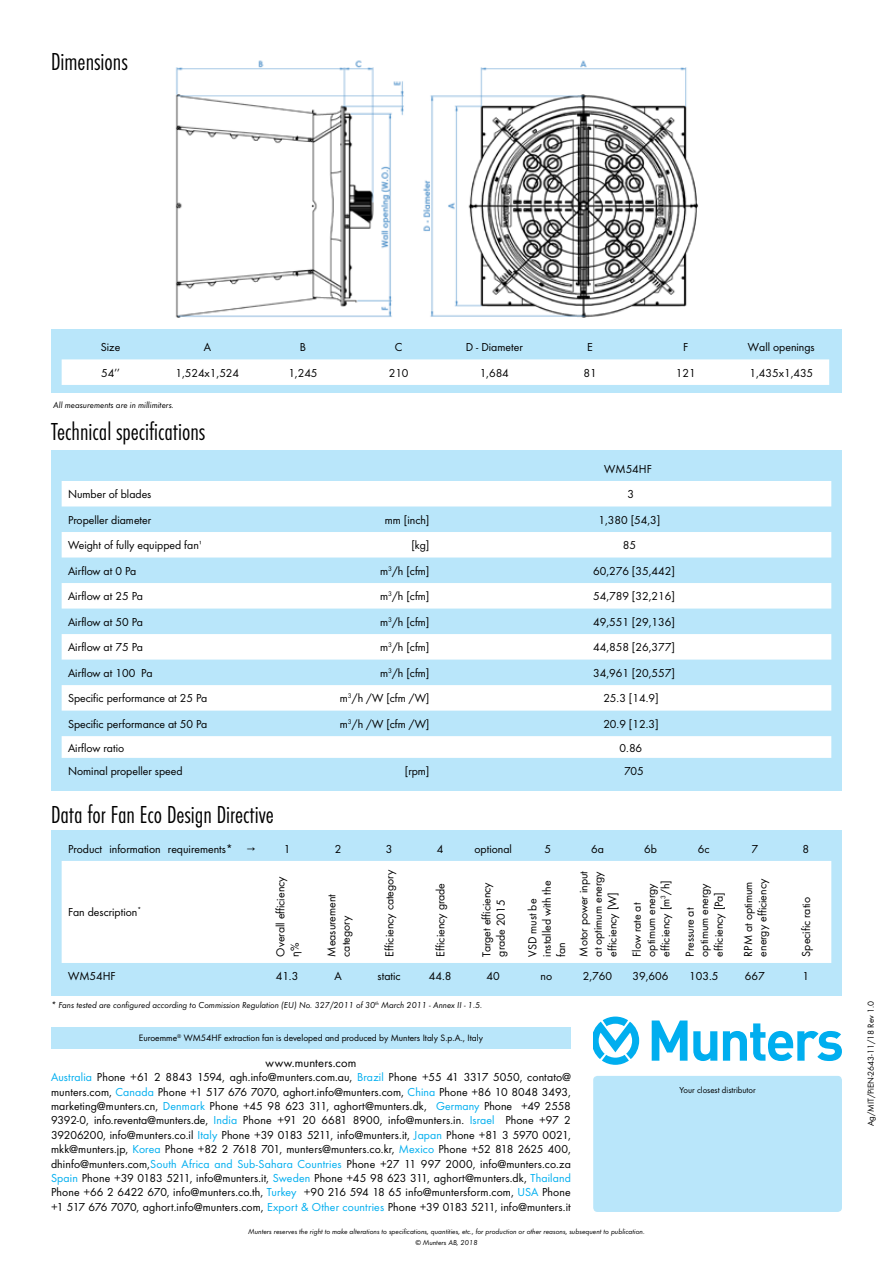
<style>
.page{position:relative;width:893px;height:1263px;background:#fff}
.page>*{position:absolute;margin:0;border:0;box-sizing:border-box;transform-origin:0 0}
.t1{font:300 25.5px "Futura Con";color:#000}
.t2{font:12.75px "Futura Boo";letter-spacing:.01em;color:#000}
.t3{font:12px/14.4px "Futura Boo";color:#000}
.t4{font:9.6px "Futura Boo";color:#000}
.t5{font:9px "Futura Boo Obl";color:#000}
.t6{font:9px "Futura Boo";color:#000}
.t7{font:7.5px/10.8px "Futura Boo Obl";color:#000;text-align:center}
.s1{color:#00aeef}
</style>
<div class="page">
<div style="left:51px;top:1027px;width:520px;height:21px;background:#b9e6fa"></div>
<div style="left:51px;top:329px;width:791px;height:63px;background:#b9e6fa"></div>
<div style="left:51px;top:450px;width:791px;height:340px;background:#b9e6fa"></div>
<div style="left:51px;top:830px;width:791px;height:166px;background:#b9e6fa"></div>
<div style="left:593px;top:1076px;width:249px;height:136px;background:#b9e6fa;border-radius:4px"></div>
<div style="left:62px;top:359px;width:767px;height:26px;background:#fff"></div>
<svg style="left:62px;top:481px;width:769px;height:277px;fill:#fff"></svg>
<svg style="left:652px;top:1020px;width:35px;height:41px"></svg>
<svg style="left:693px;top:1031px;width:24px;height:30px"></svg>
<svg style="left:723px;top:1023px;width:119px;height:38px"></svg>
<svg style="left:593px;top:1016px;width:46px;height:49px"></svg>
<img style="left:175px;top:60px;width:524px;height:258px">
<div style="left:62px;top:861px;width:769px;height:102px;background:#fff"></div>
<h1 class="t1" style="left:51px;top:47px;width:78px">Dimensions</h1>
<p class="t3" style="left:101px;top:340px;width:21px">Size</p>
<p class="t3" style="left:204px;top:340px;width:9px">A</p>
<p class="t3" style="left:300px;top:340px;width:8px">B</p>
<p class="t3" style="left:395px;top:340px;width:9px">C</p>
<p class="t3" style="left:466px;top:340px;width:58px">D - Diameter</p>
<p class="t3" style="left:587px;top:340px;width:7px">E</p>
<p class="t3" style="left:683px;top:340px;width:7px">F</p>
<p class="t3" style="left:748px;top:340px;width:68px">Wall openings</p>
<p class="t3" style="left:101px;top:365px;width:20px">54’’</p>
<p class="t3" style="left:175px;top:365px;width:65px">1,524x1,524</p>
<p class="t3" style="left:288px;top:365px;width:31px">1,245</p>
<p class="t3" style="left:389px;top:365px;width:21px">210</p>
<p class="t3" style="left:480px;top:365px;width:31px">1,684</p>
<p class="t3" style="left:583px;top:365px;width:15px">81</p>
<p class="t3" style="left:676px;top:365px;width:21px">121</p>
<p class="t3" style="left:749px;top:365px;width:65px">1,435x1,435</p>
<p class="t5" style="left:53px;top:399px;width:122px">All measurements are in millimiters.</p>
<h1 class="t1" style="left:51px;top:417px;width:156px">Technical specifications</h1>
<p class="t3" style="left:604px;top:461px;width:49px">WM54HF</p>
<p class="t3" style="left:68px;top:487px;width:85px">Number of blades</p>
<p class="t3" style="left:628px;top:487px;width:8px">3</p>
<p class="t3" style="left:68px;top:512px;width:85px">Propeller diameter</p>
<p class="t3" style="left:385px;top:512px;width:46px">mm [inch]</p>
<p class="t3" style="left:598px;top:512px;width:63px">1,380 [54,3]</p>
<p class="t3" style="left:68px;top:538px;width:136px">Weight of fully equipped fan1</p>
<p class="t3" style="left:411px;top:538px;width:20px">[kg]</p>
<p class="t3" style="left:623px;top:538px;width:15px">85</p>
<p class="t3" style="left:68px;top:563px;width:70px">Airflow at 0 Pa</p>
<p class="t3" style="left:380px;top:563px;width:51px">m<sup>3</sup>/h [cfm]</p>
<p class="t3" style="left:593px;top:563px;width:83px">60,276 [35,442]</p>
<p class="t3" style="left:68px;top:589px;width:76px">Airflow at 25 Pa</p>
<p class="t3" style="left:380px;top:589px;width:51px">m<sup>3</sup>/h [cfm]</p>
<p class="t3" style="left:593px;top:589px;width:83px">54,789 [32,216]</p>
<p class="t3" style="left:68px;top:614px;width:76px">Airflow at 50 Pa</p>
<p class="t3" style="left:380px;top:614px;width:51px">m<sup>3</sup>/h [cfm]</p>
<p class="t3" style="left:593px;top:614px;width:83px">49,551 [29,136]</p>
<p class="t3" style="left:68px;top:640px;width:76px">Airflow at 75 Pa</p>
<p class="t3" style="left:380px;top:640px;width:51px">m<sup>3</sup>/h [cfm]</p>
<p class="t3" style="left:593px;top:640px;width:83px">44,858 [26,377]</p>
<p class="t3" style="left:68px;top:665px;width:86px">Airflow at 100 Pa</p>
<p class="t3" style="left:380px;top:665px;width:51px">m<sup>3</sup>/h [cfm]</p>
<p class="t3" style="left:593px;top:665px;width:83px">34,961 [20,557]</p>
<p class="t3" style="left:68px;top:691px;width:141px">Specific performance at 25 Pa</p>
<p class="t3" style="left:340px;top:691px;width:91px">m<sup>3</sup>/h /W [cfm /W]</p>
<p class="t3" style="left:603px;top:691px;width:57px">25.3 [14.9]</p>
<p class="t3" style="left:68px;top:717px;width:141px">Specific performance at 50 Pa</p>
<p class="t3" style="left:340px;top:717px;width:91px">m<sup>3</sup>/h /W [cfm /W]</p>
<p class="t3" style="left:603px;top:717px;width:57px">20.9 [12.3]</p>
<p class="t3" style="left:68px;top:740px;width:58px">Airflow ratio</p>
<p class="t3" style="left:620px;top:740px;width:24px">0.86</p>
<p class="t3" style="left:68px;top:764px;width:116px">Nominal propeller speed</p>
<p class="t3" style="left:405px;top:764px;width:26px">[rpm]</p>
<p class="t3" style="left:624px;top:764px;width:21px">705</p>
<h1 class="t1" style="left:51px;top:800px;width:224px">Data for Fan Eco Design Directive</h1>
<p class="t3" style="left:68px;top:841px;width:189px">Product information requirements* →</p>
<p class="t3" style="left:284px;top:841px;width:8px">1</p>
<p class="t3" style="left:335px;top:841px;width:8px">2</p>
<p class="t3" style="left:386px;top:841px;width:8px">3</p>
<p class="t3" style="left:437px;top:841px;width:8px">4</p>
<p class="t3" style="left:475px;top:841px;width:39px">optional</p>
<p class="t3" style="left:545px;top:841px;width:8px">5</p>
<p class="t3" style="left:591px;top:841px;width:14px">6a</p>
<p class="t3" style="left:644px;top:841px;width:14px">6b</p>
<p class="t3" style="left:698px;top:841px;width:13px">6c</p>
<p class="t3" style="left:751px;top:841px;width:8px">7</p>
<p class="t3" style="left:802px;top:841px;width:8px">8</p>
<p class="t3" style="left:68px;top:905px;width:75px">Fan description<sup>*</sup></p>
<p class="t3" style="left:273px;top:956px;width:82px;rotate:-90deg">Overall efficiency η%</p>
<p class="t3" style="left:324px;top:956px;width:64px;rotate:-90deg">Measurement category</p>
<p class="t3" style="left:382px;top:956px;width:89px;rotate:-90deg">Efficiency category</p>
<p class="t3" style="left:433px;top:956px;width:75px;rotate:-90deg">Efficiency grade</p>
<p class="t3" style="left:479px;top:956px;width:76px;rotate:-90deg">Target efficiency grade 2015</p>
<p class="t3" style="left:525px;top:956px;width:77px;rotate:-90deg">VSD must be installed with the fan</p>
<p class="t3" style="left:576px;top:956px;width:87px;text-align:justify;rotate:-90deg">Motor power input at optimum energy efficiency [W]</p>
<p class="t3" style="left:629px;top:956px;width:78px;rotate:-90deg">Flow rate at optimum energy efficiency [m<sup>3</sup>/h]</p>
<p class="t3" style="left:683px;top:956px;width:75px;rotate:-90deg">Pressure at optimum energy efficiency [Pa]</p>
<p class="t3" style="left:741px;top:956px;width:79px;rotate:-90deg">RPM at optimum energy efficiency</p>
<p class="t3" style="left:799px;top:956px;width:61px;rotate:-90deg">Specific ratio</p>
<p class="t3" style="left:68px;top:969px;width:49px">WM54HF</p>
<p class="t3" style="left:276px;top:969px;width:24px">41.3</p>
<p class="t3" style="left:334px;top:969px;width:9px">A</p>
<p class="t3" style="left:378px;top:969px;width:25px">static</p>
<p class="t3" style="left:429px;top:969px;width:24px">44.8</p>
<p class="t3" style="left:487px;top:969px;width:15px">40</p>
<p class="t3" style="left:541px;top:969px;width:13px">no</p>
<p class="t3" style="left:583px;top:969px;width:31px">2,760</p>
<p class="t3" style="left:633px;top:969px;width:37px">39,606</p>
<p class="t3" style="left:689px;top:969px;width:31px">103.5</p>
<p class="t3" style="left:745px;top:969px;width:21px">667</p>
<p class="t3" style="left:802px;top:969px;width:8px">1</p>
<p class="t5" style="left:51px;top:1000px;width:433px">* Fans tested are configured according to Commission Regulation (EU) No. 327/2011 of 30<sup>th</sup> March 2011 - Annex II - 1.5.</p>
<p class="t4" style="left:139px;top:1032px;width:346px">Euroemme<sup>®</sup> WM54HF extraction fan is developed and produced by Munters Italy S.p.A., Italy</p>
<p class="t2" style="left:266px;top:1055px;width:92px">www.munters.com</p>
<p class="t3" style="left:51px;top:1070px;width:521px;text-align:justify"><span class="s1">Australia</span> Phone +61 2 8843 1594, agh.info@munters.com.au, <span class="s1">Brazil</span> Phone +55 41 3317 5050, contato@ munters.com, <span class="s1">Canada</span> Phone +1 517 676 7070, aghort.info@munters.com, <span class="s1">China</span> Phone +86 10 8048 3493, marketing@munters.cn, <span class="s1">Denmark</span> Phone +45 98 623 311, aghort@munters.dk, <span class="s1">Germany</span> Phone +49 2558<br>9392-0, info.reventa@munters.de, <span class="s1">India</span> Phone +91 20 6681 8900, info@munters.in. <span class="s1">Israel</span> Phone +97 2<br>39206200, info@munters.co.il <span class="s1">Italy</span> Phone +39 0183 5211, info@munters.it, <span class="s1">Japan</span> Phone +81 3 5970 0021, mkk@munters.jp, <span class="s1">Korea</span> Phone +82 2 7618 701, munters@munters.co.kr, <span class="s1">Mexico</span> Phone +52 818 2625 400, dhinfo@munters.com,<span class="s1">South Africa and Sub-Sahara Countries</span> Phone +27 11 997 2000, info@munters.co.za <span class="s1">Spain</span> Phone +39 0183 5211, info@munters.it, <span class="s1">Sweden</span> Phone +45 98 623 311, aghort@munters.dk, <span class="s1">Thailand </span>Phone +66 2 6422 670, info@munters.co.th, <span class="s1">Turkey</span> +90 216 594 18 65 info@muntersform.com, <span class="s1">USA</span> Phone +1 517 676 7070, aghort.info@munters.com, <span class="s1">Export &amp; Other countries</span> Phone +39 0183 5211, info@munters.it</p>
<p class="t7" style="left:248px;top:1226px;width:398px">Munters reserves the right to make alterations to specifications, quantities, etc., for production or other reasons, subsequent to publication. © Munters AB, 2018</p>
<p class="t6" style="left:679px;top:1085px;width:78px">Your closest distributor</p>
<p class="t6" style="left:865px;top:1126px;width:127px;rotate:-90deg">Ag/MIT/PiEN-2643-11/18 Rev 1.0</p>
</div>
